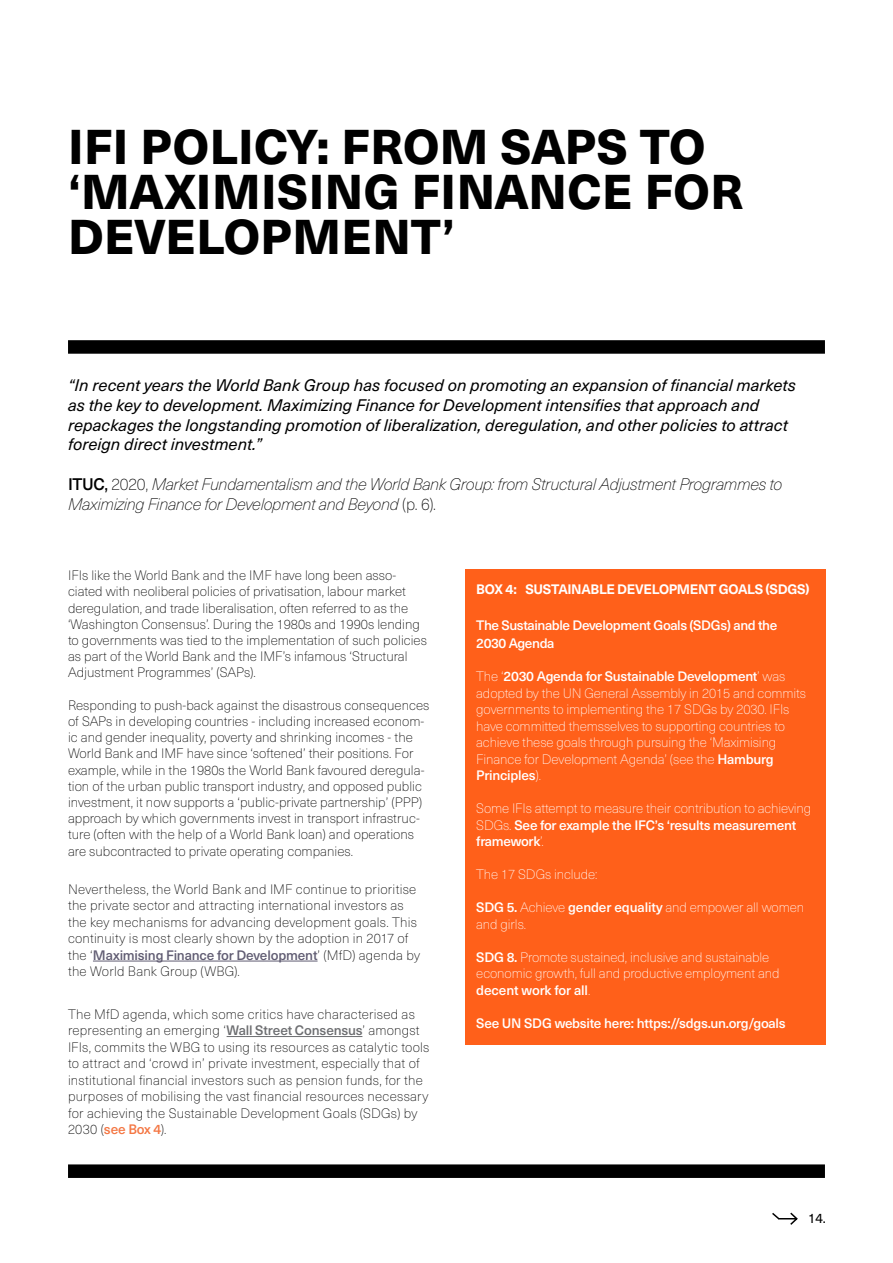
<style>
.page{position:relative;width:893px;height:1263px;background:#fff}
.page>*{position:absolute;margin:0;border:0;box-sizing:border-box;transform-origin:0 0}
.t1{font:800 48px/45px "Neue Haas Unica W1 G";letter-spacing:.01em;color:#000}
.t2{font:italic 16.5px/19.8px "Neue Haas Unica W1 G";color:#000}
.t3{font:italic 100 16.5px/19.8px "Neue Haas Unica W1 G";letter-spacing:-.025em;color:#000}
.t4{font:100 13.5px/16.2px "Neue Haas Unica W1 G";color:#000}
.t5{font:100 13.5px/16.5px "Neue Haas Unica W1 G";letter-spacing:-.01em;color:#fff}
.t6{font:500 13.5px/18px "Neue Haas Unica W1 G";letter-spacing:-.03em;color:#fff}
.t7{font:700 13.5px "Neue Haas Unica W1 G";letter-spacing:-.025em;color:#fff}
.t8{font:13.5px "Neue Haas Unica W1 G";color:#000}
.s1{font-weight:500;font-style:normal}
.s2{font-weight:400;font-style:normal}
.s3{font-style:normal}
.s4{font-weight:500;color:#615d73}
.s5{font-weight:500;color:#6d6e71}
.s6{font-weight:500;color:#f47744}
.s7{font-weight:500}
</style>
<div class="page">
<svg style="left:772px;top:1212px;width:26px;height:13px"></svg>
<div style="left:68px;top:1164px;width:757px;height:14px;background:#000"></div>
<hr style="left:93px;top:961px;width:225px;height:1px;background:#615d73">
<hr style="left:227px;top:1036px;width:135px;height:1px;background:#6d6e71">
<div style="left:465px;top:570px;width:360px;height:475px;background:#ff601a"></div>
<div style="left:68px;top:340px;width:757px;height:14px;background:#000"></div>
<h1 class="t1" style="left:68px;top:122px;width:677px">IFI POLICY: FROM SAPS TO ‘MAXIMISING FINANCE FOR<br>DEVELOPMENT’</h1>
<p class="t2" style="left:68px;top:374px;width:729px">“In recent years the World Bank Group has focused on promoting an expansion of financial markets as the key to development. Maximizing Finance for Development intensifies that approach and repackages the longstanding promotion of liberalization, deregulation, and other policies to attract foreign direct investment.”</p>
<p class="t3" style="left:68px;top:474px;width:716px"><span class="s1">ITUC</span><span class="s2">,</span> <span class="s3">2020,</span> Market Fundamentalism and the World Bank Group: from Structural Adjustment Programmes to<br>Maximizing Finance for Development and Beyond <span class="s3">(p. 6).</span></p>
<p class="t4" style="left:68px;top:567px;width:360px">IFIs like the World Bank and the IMF have long been asso&shy;ciated with neoliberal policies of privatisation, labour market deregulation, and trade liberalisation, often referred to as the ‘Washington Consensus’. During the 1980s and 1990s lending to governments was tied to the implementation of such policies as part of the World Bank and the IMF’s infamous ‘Structural Adjustment Programmes’ (SAPs).</p>
<p class="t4" style="left:68px;top:696px;width:363px">Responding to push-back against the disastrous consequences of SAPs in developing countries - including increased econom&shy;ic and gender inequality, poverty and shrinking incomes - the World Bank and IMF have since ‘softened’ their positions. For example, while in the 1980s the World Bank favoured deregula&shy;tion of the urban public transport industry, and opposed public investment, it now supports a ‘public-private partnership’ (PPP) approach by which governments invest in transport infrastruc&shy;ture (often with the help of a World Bank loan) and operations are subcontracted to private operating companies.</p>
<p class="t4" style="left:68px;top:880px;width:353px">Nevertheless, the World Bank and IMF continue to prioritise the private sector and attracting international investors as the key mechanisms for advancing development goals. This continuity is most clearly shown by the adoption in 2017 of the ‘<span class="s4">Maximising Finance for Development</span>’ (MfD) agenda by the World Bank Group (WBG).</p>
<p class="t4" style="left:68px;top:1005px;width:363px">The MfD agenda, which some critics have characterised as representing an emerging ‘<span class="s5">Wall Street Consensus</span>’ amongst IFIs, commits the WBG to using its resources as catalytic tools to attract and ‘crowd in’ private investment, especially that of institutional financial investors such as pension funds, for the purposes of mobilising the vast financial resources necessary for achieving the Sustainable Development Goals (SDGs) by 2030 (<span class="s6">see Box 4</span>).</p>
<p class="t7" style="left:476px;top:579px;width:335px">BOX 4: SUSTAINABLE DEVELOPMENT GOALS (SDGS)</p>
<p class="t6" style="left:476px;top:616px;width:303px">The Sustainable Development Goals (SDGs) and the<br>2030 Agenda</p>
<p class="t5" style="left:476px;top:667px;width:331px">The ‘<span class="s7">2030 Agenda for Sustainable Development</span>’ was adopted by the UN General Assembly in 2015 and commits governments to implementing the 17 SDGs by 2030. IFIs have committed themsselves to supporting countries to achieve these goals through pursuing the ‘Maximising Finance for Development Agenda’ (see the <span class="s7">Hamburg Principles</span>).</p>
<p class="t5" style="left:476px;top:799px;width:337px">Some IFIs attempt to measure their contribution to achieving<br>SDGs. <span class="s7">See for example the IFC’s ‘results measurement framework</span>’.</p>
<p class="t5" style="left:476px;top:865px;width:123px">The 17 SDGs include:</p>
<p class="t5" style="left:476px;top:898px;width:329px"><span class="s7">SDG 5.</span> Achieve <span class="s7">gender equality</span> and empower all women and girls.</p>
<p class="t5" style="left:476px;top:948px;width:305px"><span class="s7">SDG 8.</span> Promote sustained, inclusive and sustainable economic growth, full and productive employment and <span class="s7">decent work for all</span>.</p>
<p class="t6" style="left:476px;top:1013px;width:311px">See UN SDG website here: https://sdgs.un.org/goals</p>
<p class="t8" style="left:808px;top:1208px;width:19px">14.</p>
</div>
